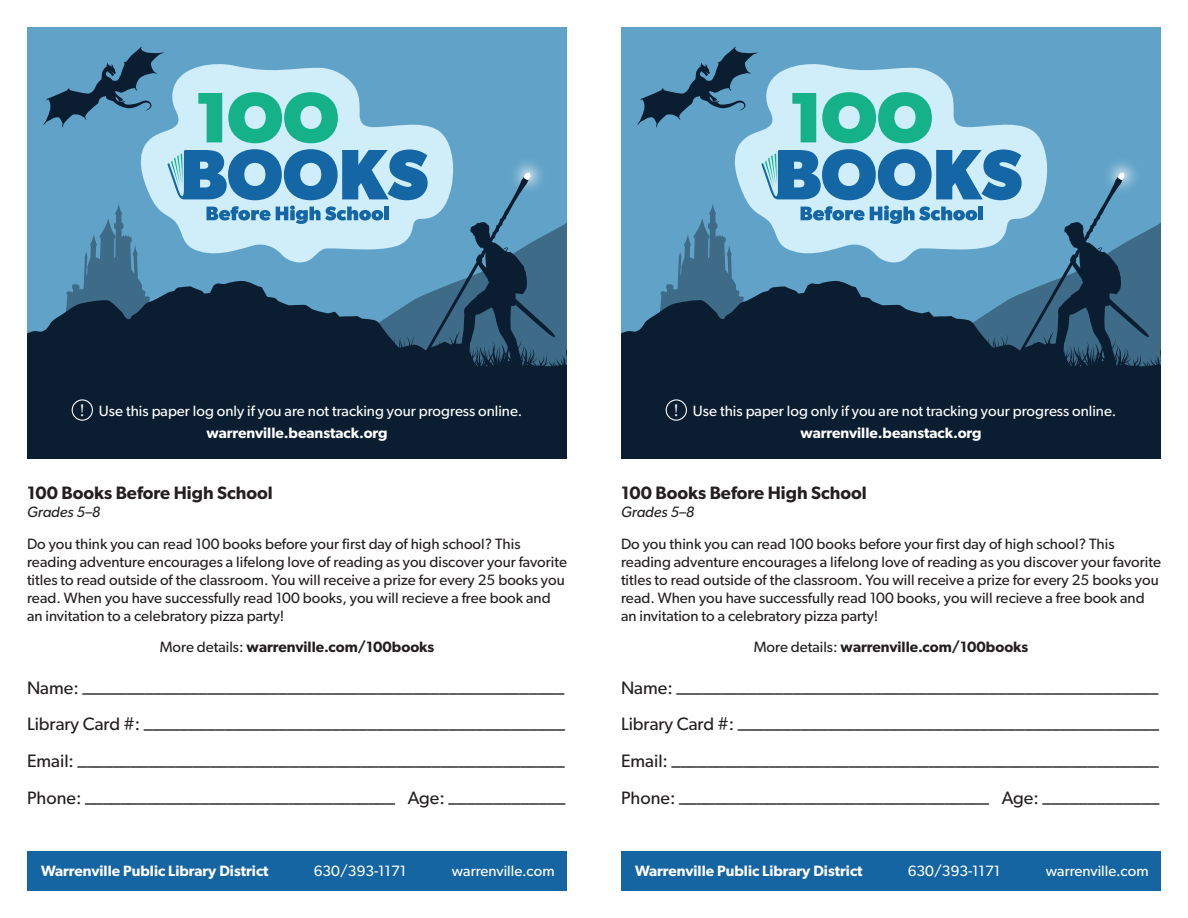
<style>
.page{position:relative;width:1188px;height:918px;background:#fff}
.page>*{position:absolute;margin:0;border:0;box-sizing:border-box;transform-origin:0 0}
.t1{font:18px/36.6px "Gibson";color:#231f20;text-align:justify}
.t2{font:600 18px "Gibson";color:#231f20}
.t3{font:15px/18px "Gibson";color:#231f20}
.t4{font:15px/21.8px "Gibson";color:#fff;text-align:center}
.t5{font:600 15px "Gibson";color:#231f20}
.t6{font:600 15px "Gibson";color:#fff}
.t7{font:italic 15px "Gibson";color:#231f20}
.s1{font-family:"Minion Pro";font-size:17.55px}
.s2{font-weight:600}
.s3{font-weight:400}
</style>
<div class="page">
<div style="left:27px;top:851px;width:540px;height:40px;background:#1665a3"></div>
<div style="left:621px;top:851px;width:540px;height:40px;background:#1665a3"></div>
<div style="left:27px;top:27px;width:540px;height:384px;background:#61a3c8"></div>
<div style="left:27px;top:399px;width:540px;height:60px;background:#0b1d31"></div>
<svg style="left:43px;top:46px;width:122px;height:82px"></svg>
<div style="left:72px;top:399px;width:21px;height:22px;border:1px solid #fff;border-radius:50%"></div>
<svg style="left:141px;top:64px;width:310px;height:85px;fill:#d0edfa"></svg>
<svg style="left:27px;top:149px;width:540px;height:266px"></svg>
<svg style="left:198px;top:93px;width:24px;height:49px"></svg>
<svg style="left:228px;top:92px;width:110px;height:51px"></svg>
<div style="left:621px;top:27px;width:540px;height:384px;background:#61a3c8"></div>
<div style="left:621px;top:399px;width:540px;height:60px;background:#0b1d31"></div>
<svg style="left:637px;top:46px;width:122px;height:82px"></svg>
<div style="left:666px;top:399px;width:21px;height:22px;border:1px solid #fff;border-radius:50%"></div>
<svg style="left:735px;top:64px;width:310px;height:85px;fill:#d0edfa"></svg>
<svg style="left:621px;top:149px;width:540px;height:266px"></svg>
<svg style="left:792px;top:93px;width:24px;height:49px"></svg>
<svg style="left:822px;top:92px;width:110px;height:51px"></svg>
<p class="t4" style="left:80px;top:400px;width:444px"><span class="s1">!</span> Use this paper log only if you are not tracking your progress online. <span class="s2">warrenville.beanstack.org</span></p>
<p class="t4" style="left:674px;top:400px;width:444px"><span class="s1">!</span> Use this paper log only if you are not tracking your progress online. <span class="s2">warrenville.beanstack.org</span></p>
<p class="t2" style="left:27px;top:482px;width:247px">100 Books Before High School</p>
<p class="t7" style="left:27px;top:503px;width:75px">Grades 5–8</p>
<p class="t3" style="left:27px;top:534px;width:542px">Do you think you can read 100 books before your first day of high school? This reading adventure encourages a lifelong love of reading as you discover your favorite titles to read outside of the classroom. You will receive a prize for every 25 books you read. When you have successfully read 100 books, you will recieve a free book and an invitation to a celebratory pizza party!</p>
<p class="t5" style="left:160px;top:638px;width:276px"><span class="s3">More details:</span> warrenville.com/100books</p>
<p class="t1" style="left:27px;top:669px;width:540px">Name: ______________________________________________________ Library Card #: _______________________________________________ Email: _______________________________________________________ Phone: ___________________________________ Age: _____________</p>
<p class="t2" style="left:621px;top:482px;width:247px">100 Books Before High School</p>
<p class="t7" style="left:621px;top:503px;width:75px">Grades 5–8</p>
<p class="t3" style="left:621px;top:534px;width:542px">Do you think you can read 100 books before your first day of high school? This reading adventure encourages a lifelong love of reading as you discover your favorite titles to read outside of the classroom. You will receive a prize for every 25 books you read. When you have successfully read 100 books, you will recieve a free book and an invitation to a celebratory pizza party!</p>
<p class="t5" style="left:754px;top:638px;width:276px"><span class="s3">More details:</span> warrenville.com/100books</p>
<p class="t1" style="left:621px;top:669px;width:540px">Name: ______________________________________________________ Library Card #: _______________________________________________ Email: _______________________________________________________ Phone: ___________________________________ Age: _____________</p>
<p class="t6" style="left:41px;top:862px;width:229px">Warrenville Public Library District</p>
<p class="t4" style="left:314px;top:860px;width:94px">630/393-1171</p>
<p class="t4" style="left:452px;top:860px;width:104px">warrenville.com</p>
<p class="t6" style="left:635px;top:862px;width:229px">Warrenville Public Library District</p>
<p class="t4" style="left:908px;top:860px;width:94px">630/393-1171</p>
<p class="t4" style="left:1046px;top:860px;width:104px">warrenville.com</p>
</div>
